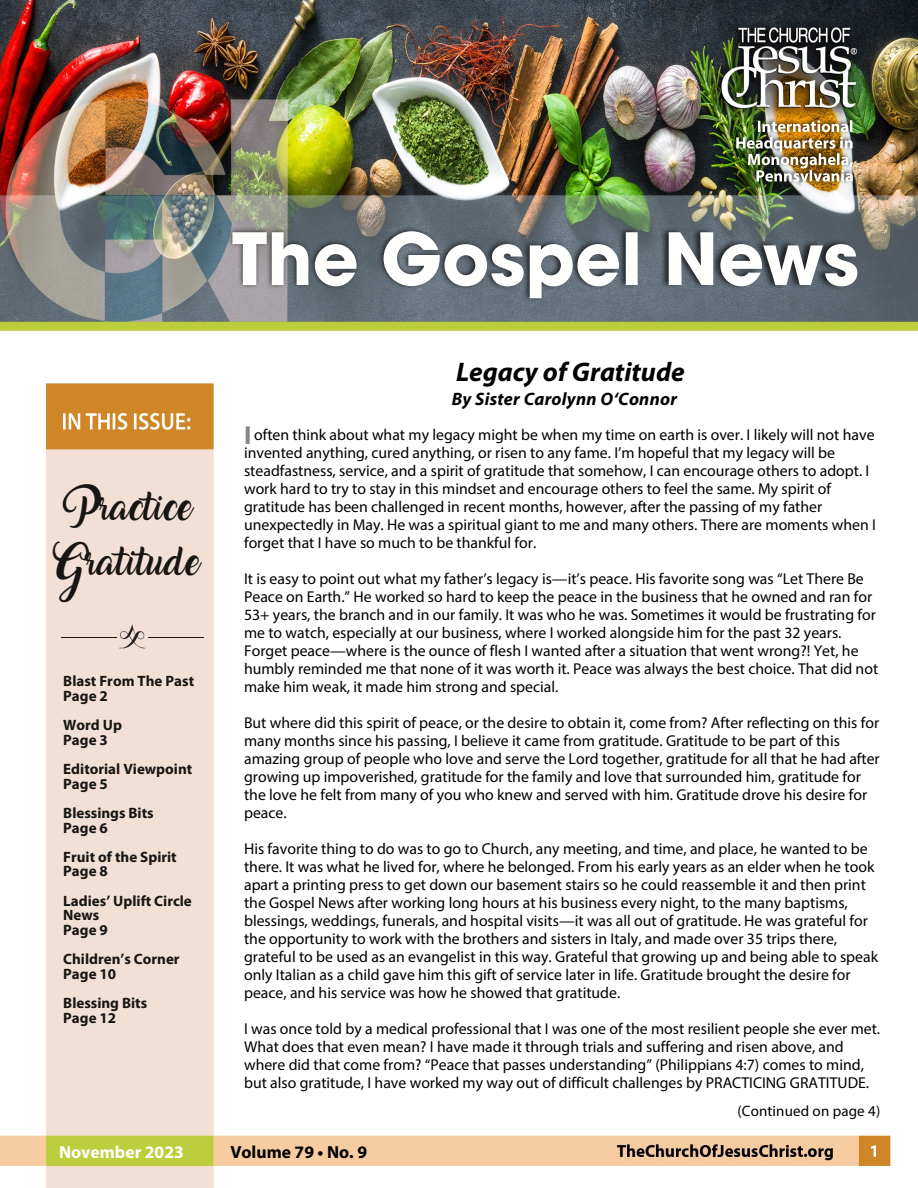
<style>
.page{position:relative;width:918px;height:1188px;background:#fff}
.page>*{position:absolute;margin:0;border:0;box-sizing:border-box;transform-origin:0 0}
.t1{font:italic 700 27px "Myriad Pro";color:#000}
.t2{font:700 25.95px "Myriad Pro";color:#868685}
.t3{font:25.2px/54.8px "Amarillo";color:#171615;text-align:center}
.t4{font:italic 700 18px "Myriad Pro";letter-spacing:.015em;color:#000}
.t5{font:700 17.55px "Myriad Pro";color:#000}
.t6{font:700 17.55px "Myriad Pro";color:#fff}
.t7{font:15.75px/18px "Myriad Pro";color:#000}
.t8{font:700 15px/14.7px "Myriad Pro";color:#171615}
.t9{font:15px "Myriad Pro";letter-spacing:.01em;color:#000}
</style>
<div class="page">
<img style="left:0;top:0;width:918px;height:1188px">
<hr style="left:61px;top:637px;width:56px;height:1px;background:#171615">
<hr style="left:148px;top:637px;width:55px;height:1px;background:#171615">
<img style="left:119px;top:623px;width:27px;height:27px">
<img style="left:232px;top:231px;width:625px;height:67px">
<img style="left:736px;top:120px;width:116px;height:28px">
<img style="left:63px;top:413px;width:127px;height:17px">
<p class="t3" style="left:54px;top:486px;width:147px">Practice<br>Gratitude</p>
<p class="t8" style="left:63px;top:675px;width:132px">Blast From The Past<br>Page 2</p>
<p class="t8" style="left:63px;top:719px;width:60px">Word Up</p>
<p class="t8" style="left:63px;top:734px;width:46px">Page 3</p>
<p class="t8" style="left:63px;top:763px;width:131px">Editorial Viewpoint<br>Page 5</p>
<p class="t8" style="left:63px;top:807px;width:92px">Blessings Bits</p>
<p class="t8" style="left:63px;top:821px;width:46px">Page 6</p>
<p class="t8" style="left:63px;top:851px;width:115px">Fruit of the Spirit</p>
<p class="t8" style="left:63px;top:865px;width:46px">Page 8</p>
<p class="t8" style="left:63px;top:895px;width:130px">Ladies’ Uplift Circle<br>News</p>
<p class="t8" style="left:63px;top:924px;width:46px">Page 9</p>
<p class="t8" style="left:63px;top:953px;width:118px">Children’s Corner</p>
<p class="t8" style="left:63px;top:968px;width:54px">Page 10</p>
<p class="t8" style="left:63px;top:997px;width:85px">Blessing Bits</p>
<p class="t8" style="left:63px;top:1012px;width:54px">Page 12</p>
<p class="t6" style="left:59px;top:1145px;width:126px">November 2023</p>
<p class="t1" style="left:456px;top:360px;width:230px">Legacy of Gratitude</p>
<p class="t4" style="left:452px;top:392px;width:227px">By Sister Carolynn O‘Connor</p>
<p class="t2" style="left:244px;top:425px;width:9px">I</p>
<p class="t7" style="left:244px;top:427px;width:633px;text-indent:10px">often think about what my legacy might be when my time on earth is over. I likely will not have invented anything, cured anything, or risen to any fame. I’m hopeful that my legacy will be steadfastness, service, and a spirit of gratitude that somehow, I can encourage others to adopt. I work hard to try to stay in this mindset and encourage others to feel the same. My spirit of gratitude has been challenged in recent months, however, after the passing of my father unexpectedly in May. He was a spiritual giant to me and many others. There are moments when I forget that I have so much to be thankful for.</p>
<p class="t7" style="left:244px;top:571px;width:636px">It is easy to point out what my father’s legacy is—it’s peace. His favorite song was “Let There Be Peace on Earth.” He worked so hard to keep the peace in the business that he owned and ran for 53+ years, the branch and in our family. It was who he was. Sometimes it would be frustrating for me to watch, especially at our business, where I worked alongside him for the past 32 years.<br>Forget peace—where is the ounce of flesh I wanted after a situation that went wrong?! Yet, he humbly reminded me that none of it was worth it. Peace was always the best choice. That did not make him weak, it made him strong and special.</p>
<p class="t7" style="left:244px;top:715px;width:637px">But where did this spirit of peace, or the desire to obtain it, come from? After reflecting on this for many months since his passing, I believe it came from gratitude. Gratitude to be part of this amazing group of people who love and serve the Lord together, gratitude for all that he had after growing up impoverished, gratitude for the family and love that surrounded him, gratitude for the love he felt from many of you who knew and served with him. Gratitude drove his desire for peace.</p>
<p class="t7" style="left:244px;top:841px;width:636px">His favorite thing to do was to go to Church, any meeting, and time, and place, he wanted to be there. It was what he lived for, where he belonged. From his early years as an elder when he took apart a printing press to get down our basement stairs so he could reassemble it and then print the Gospel News after working long hours at his business every night, to the many baptisms, blessings, weddings, funerals, and hospital visits—it was all out of gratitude. He was grateful for the opportunity to work with the brothers and sisters in Italy, and made over 35 trips there, grateful to be used as an evangelist in this way. Grateful that growing up and being able to speak only Italian as a child gave him this gift of service later in life. Gratitude brought the desire for peace, and his service was how he showed that gratitude.</p>
<p class="t7" style="left:244px;top:1021px;width:638px">I was once told by a medical professional that I was one of the most resilient people she ever met.<br>What does that even mean? I have made it through trials and suffering and risen above, and where did that come from? “Peace that passes understanding” (Philippians 4:7) comes to mind, but also gratitude, I have worked my way out of difficult challenges by PRACTICING GRATITUDE.</p>
<p class="t5" style="left:230px;top:1145px;width:138px">Volume 79 • No. 9</p>
<p class="t9" style="left:737px;top:1105px;width:144px">(Continued on page 4)</p>
</div>
